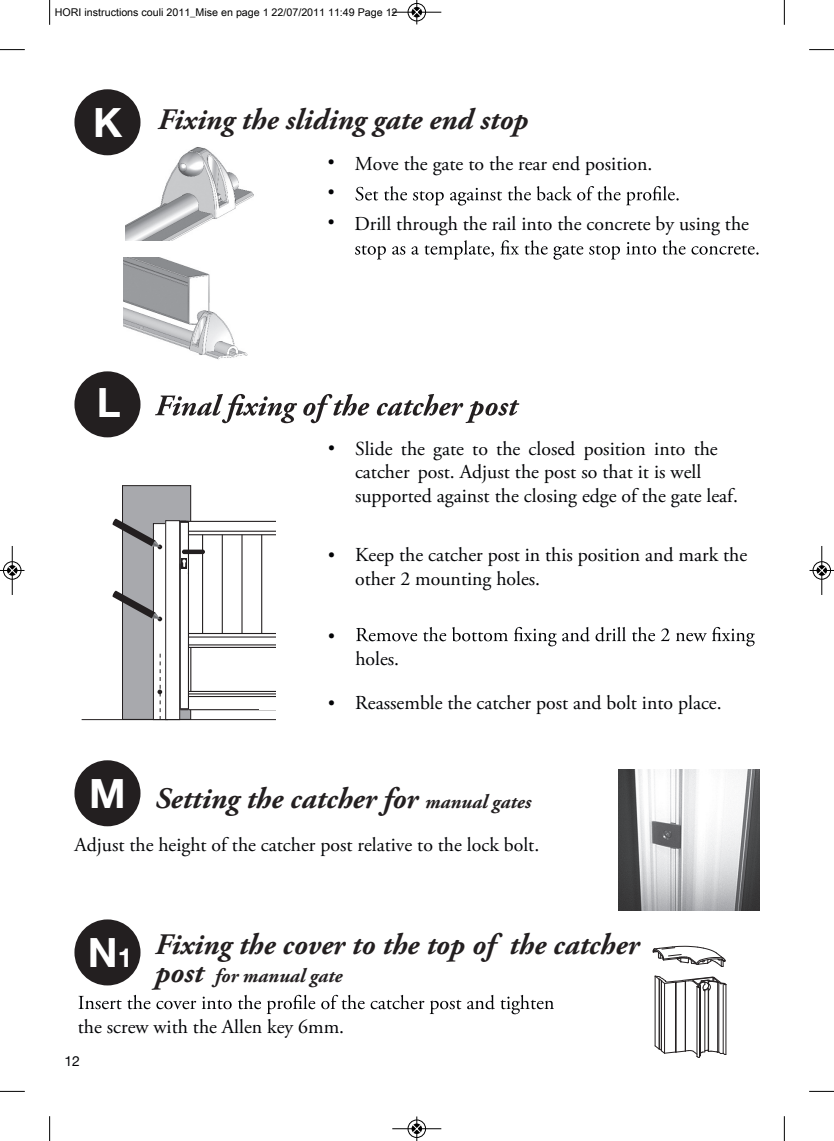
<style>
.page{position:relative;width:834px;height:1141px;background:#fff}
.page>*{position:absolute;margin:0;border:0;box-sizing:border-box;transform-origin:0 0}
.t1{font:700 40.25px "Helvetica Neue";color:#fff}
.t2{font:italic 700 29.75px "Adobe Garamond Pro";color:#231f20}
.t3{font:22.75px "Helvetica Neue";color:#020306}
.t4{font:19.78px/23.8px "Adobe Garamond Pro";color:#020306}
.t5{font:italic 700 19.78px "Adobe Garamond Pro";color:#231f20}
.t6{font:14px "Helvetica Neue";color:#020306}
.t7{font:10.67px "Arial Unicode MS";color:#000001}
.s1{font-family:"Helvetica Neue";font-size:22.75px}
.s2{font-size:19.78px}
.s3{font-size:26.25px}
.s4{font-size:29.75px}
</style>
<div class="page">
<img style="left:125px;top:139px;width:129px;height:101px">
<img style="left:123px;top:258px;width:125px;height:102px">
<div style="left:122px;top:486px;width:69px;height:233px;background:#a8a9ad"></div>
<div style="left:122px;top:485px;width:69px;height:235px;border:1px solid #231f20"></div>
<div style="left:153px;top:524px;width:14px;height:196px;background:#fff"></div>
<div style="left:153px;top:523px;width:15px;height:197px;border:1px solid #231f20"></div>
<div style="left:166px;top:521px;width:14px;height:199px;background:#fff"></div>
<div style="left:165px;top:520px;width:15px;height:200px;border:1px solid #231f20"></div>
<hr style="left:82px;top:719px;width:193px;height:1px;background:#231f20">
<svg style="left:157px;top:653px;width:5px;height:66px"></svg>
<svg style="left:112px;top:590px;width:50px;height:31px"></svg>
<svg style="left:112px;top:518px;width:50px;height:31px"></svg>
<div style="left:180px;top:521px;width:95px;height:189px;background:#fff"></div>
<hr style="left:190px;top:647px;width:1px;height:44px;background:#231f20">
<hr style="left:188px;top:693px;width:87px;height:1px;background:#231f20">
<hr style="left:188px;top:691px;width:87px;height:1px;background:#231f20">
<hr style="left:188px;top:647px;width:87px;height:1px;background:#231f20">
<hr style="left:188px;top:644px;width:87px;height:1px;background:#231f20">
<hr style="left:188px;top:636px;width:87px;height:2px;background:#231f20">
<hr style="left:188px;top:633px;width:87px;height:1px;background:#231f20">
<hr style="left:202px;top:535px;width:1px;height:99px;background:#231f20">
<hr style="left:222px;top:535px;width:1px;height:99px;background:#231f20">
<hr style="left:241px;top:535px;width:1px;height:99px;background:#231f20">
<hr style="left:261px;top:535px;width:1px;height:99px;background:#231f20">
<hr style="left:188px;top:531px;width:87px;height:1px;background:#231f20">
<hr style="left:188px;top:534px;width:87px;height:1px;background:#231f20">
<hr style="left:188px;top:696px;width:87px;height:1px;background:#231f20">
<hr style="left:188px;top:521px;width:87px;height:1px;background:#231f20">
<hr style="left:189px;top:709px;width:86px;height:1px;background:#231f20">
<svg style="left:181px;top:708px;width:7px;height:2px"></svg>
<svg style="left:181px;top:521px;width:7px;height:2px"></svg>
<hr style="left:180px;top:521px;width:1px;height:189px;background:#231f20">
<hr style="left:188px;top:521px;width:1px;height:189px;background:#231f20">
<div style="left:181px;top:558px;width:6px;height:11px;background:#231f20"></div>
<svg style="left:180px;top:559px;width:8px;height:15px"></svg>
<hr style="left:182px;top:550px;width:23px;height:4px;background:#231f20;border-radius:2px">
<hr style="left:696px;top:986px;width:1px;height:70px;background:#231f20">
<svg style="left:652px;top:945px;width:74px;height:22px"></svg>
<hr style="left:698px;top:987px;width:2px;height:70px;background:#231f20">
<hr style="left:685px;top:981px;width:1px;height:70px;background:#231f20">
<hr style="left:684px;top:981px;width:1px;height:70px;background:#231f20">
<hr style="left:674px;top:982px;width:2px;height:70px;background:#231f20">
<hr style="left:664px;top:983px;width:1px;height:70px;background:#231f20">
<hr style="left:660px;top:981px;width:1px;height:70px;background:#231f20">
<hr style="left:659px;top:979px;width:1px;height:70px;background:#231f20">
<hr style="left:658px;top:979px;width:1px;height:70px;background:#231f20">
<hr style="left:654px;top:976px;width:1px;height:70px;background:#231f20">
<hr style="left:725px;top:984px;width:1px;height:70px;background:#231f20">
<hr style="left:722px;top:983px;width:1px;height:70px;background:#231f20">
<hr style="left:718px;top:982px;width:1px;height:70px;background:#231f20">
<hr style="left:717px;top:982px;width:1px;height:70px;background:#231f20">
<hr style="left:708px;top:990px;width:1px;height:61px;background:#231f20">
<hr style="left:707px;top:990px;width:1px;height:61px;background:#231f20">
<hr style="left:704px;top:991px;width:1px;height:61px;background:#231f20">
<svg style="left:654px;top:1044px;width:72px;height:14px"></svg>
<svg style="left:654px;top:975px;width:73px;height:17px"></svg>
<img style="left:618px;top:769px;width:141px;height:141px">
<div style="left:74px;top:89px;width:66px;height:66px;background:#231f20;border-radius:50%"></div>
<div style="left:74px;top:371px;width:66px;height:66px;background:#231f20;border-radius:50%"></div>
<div style="left:74px;top:760px;width:66px;height:66px;background:#231f20;border-radius:50%"></div>
<div style="left:74px;top:919px;width:66px;height:66px;background:#231f20;border-radius:50%"></div>
<svg style="left:49px;top:0;width:1px;height:25px"></svg>
<svg style="left:0;top:49px;width:25px;height:1px"></svg>
<svg style="left:783px;top:0;width:1px;height:25px"></svg>
<svg style="left:809px;top:49px;width:24px;height:1px"></svg>
<svg style="left:49px;top:1116px;width:1px;height:25px"></svg>
<svg style="left:0;top:1091px;width:25px;height:1px"></svg>
<svg style="left:783px;top:1116px;width:1px;height:25px"></svg>
<svg style="left:809px;top:1091px;width:24px;height:1px"></svg>
<div style="left:407px;top:3px;width:19px;height:19px;border:1px solid #fff;border-radius:50%"></div>
<hr style="left:392px;top:12px;width:49px;height:1px;background:#000">
<div style="left:408px;top:3px;width:17px;height:18px;border:1px solid #000;border-radius:50%"></div>
<svg style="left:412px;top:0;width:9px;height:24px"></svg>
<div style="left:407px;top:1119px;width:19px;height:19px;border:1px solid #fff;border-radius:50%"></div>
<hr style="left:392px;top:1128px;width:49px;height:1px;background:#000">
<div style="left:408px;top:1120px;width:17px;height:18px;border:1px solid #000;border-radius:50%"></div>
<svg style="left:412px;top:1116px;width:9px;height:25px"></svg>
<div style="left:3px;top:561px;width:19px;height:19px;border:1px solid #fff;border-radius:50%"></div>
<hr style="left:12px;top:546px;width:1px;height:49px;background:#000">
<div style="left:3px;top:561px;width:18px;height:18px;border:1px solid #000;border-radius:50%"></div>
<svg style="left:0;top:566px;width:24px;height:9px"></svg>
<div style="left:812px;top:561px;width:19px;height:19px;border:1px solid #fff;border-radius:50%"></div>
<hr style="left:821px;top:546px;width:1px;height:49px;background:#000">
<div style="left:812px;top:561px;width:18px;height:18px;border:1px solid #000;border-radius:50%"></div>
<svg style="left:809px;top:566px;width:24px;height:9px"></svg>
<svg style="left:356px;top:627px;width:398px;height:19px"></svg>
<svg style="left:355px;top:186px;width:323px;height:20px"></svg>
<svg style="left:355px;top:240px;width:403px;height:20px"></svg>
<svg style="left:78px;top:995px;width:476px;height:19px"></svg>
<svg style="left:155px;top:394px;width:364px;height:29px"></svg>
<p class="t7" style="left:55px;top:4px;width:344px">HORI instructions couli 2011_Mise en page 1 22/07/2011 11:49 Page 12</p>
<p class="t1" style="left:93px;top:91px;width:31px">K</p>
<p class="t2" style="left:158px;top:103px;width:372px">Fixing the sliding gate end stop</p>
<p class="t4" style="left:327px;top:153px;width:327px"><span class="s1">•</span> Move the gate to the rear end position.</p>
<p class="t3" style="left:327px;top:176px;width:9px">•</p>
<p class="t4" style="left:327px;top:213px;width:423px"><span class="s1">•</span> Drill through the rail into the concrete by using the</p>
<p class="t1" style="left:97px;top:371px;width:25px">L</p>
<p class="t1" style="left:89px;top:762px;width:38px">M</p>
<p class="t4" style="left:355px;top:437px;width:384px;text-indent:-27px"><span class="s1">•</span> Slide the gate to the closed position into the catcher post. Adjust the post so that it is well supported against the closing edge of the gate leaf.</p>
<p class="t4" style="left:355px;top:543px;width:393px;text-indent:-28px"><span class="s1">•</span> Keep the catcher post in this position and mark the other 2 mounting holes.</p>
<p class="t3" style="left:327px;top:620px;width:9px">•</p>
<p class="t4" style="left:355px;top:647px;width:45px">holes.</p>
<p class="t4" style="left:327px;top:692px;width:395px"><span class="s1">•</span> Reassemble the catcher post and bolt into place.</p>
<p class="t2" style="left:155px;top:781px;width:377px">Setting the catcher for <span class="s2">manual gates</span></p>
<p class="t4" style="left:74px;top:833px;width:466px">Adjust the height of the catcher post relative to the lock bolt.</p>
<p class="t1" style="left:88px;top:921px;width:46px">N<span class="s3">1</span></p>
<p class="t2" style="left:155px;top:928px;width:485px">Fixing the cover to the top of the catcher</p>
<p class="t5" style="left:155px;top:965px;width:189px"><span class="s4">post</span> for manual gate</p>
<p class="t4" style="left:78px;top:1015px;width:268px">the screw with the Allen key 6mm.</p>
<p class="t6" style="left:64px;top:1051px;width:17px">12</p>
</div>
